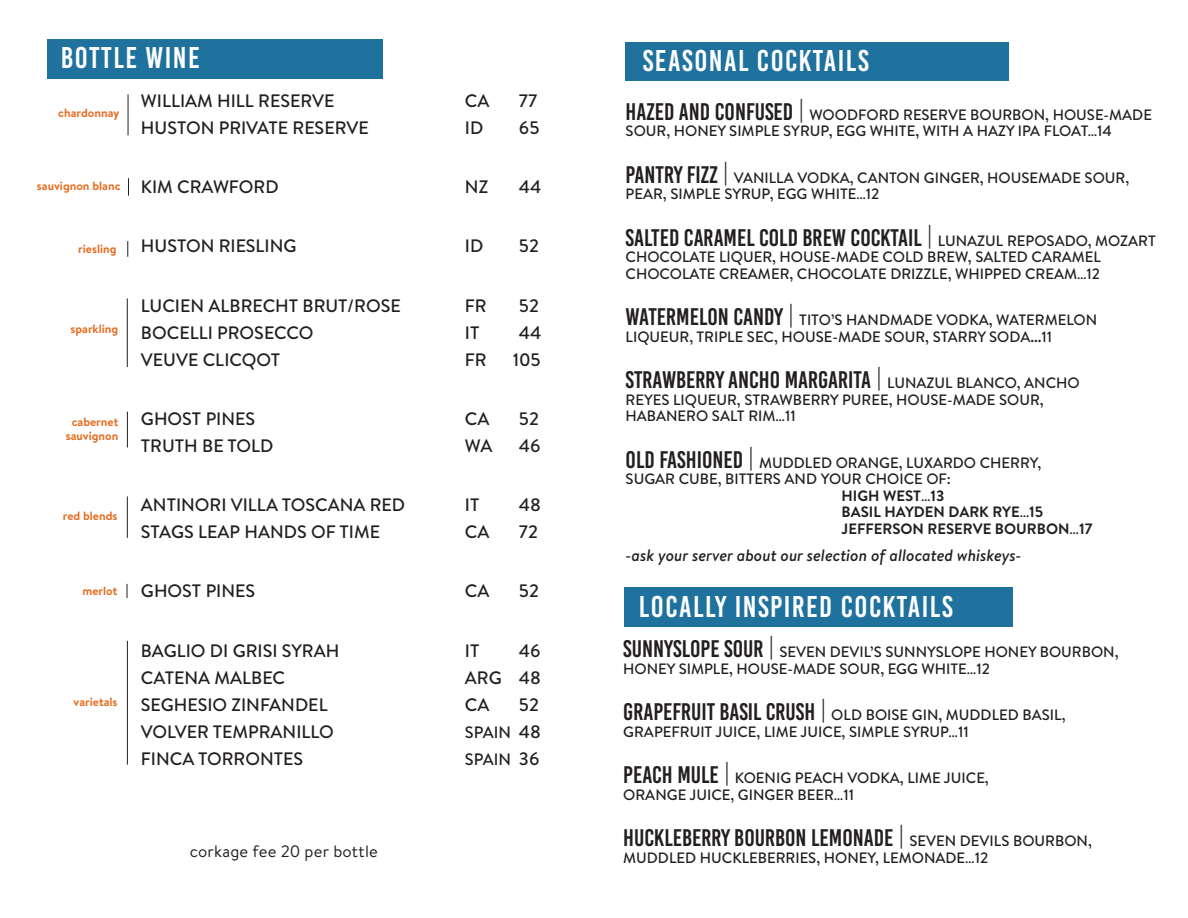
<style>
.page{position:relative;width:1188px;height:918px;background:#fff}
.page>*{position:absolute;margin:0;border:0;box-sizing:border-box;transform-origin:0 0}
.BODY{font:30px "Bebas Kai";letter-spacing:.05em;color:#fff}
.BODY-2{font:24px "Bebas Kai";color:#231f20}
.t1{font:500 18px "Brandon Text";color:#231f20}
.BODY-3{font:italic 500 16.5px "Brandon Text";color:#231f20}
.Paragraph_Style_1{font:16.5px "Brandon Text";letter-spacing:.015em;color:#231f20}
.t2{font:500 16.5px "Brandon Text";color:#231f20}
.BODY-4{font:500 15px/16.5px "Brandon Text";color:#231f20}
.BODY-5{font:700 15px "Brandon Text";color:#231f20}
.t3{font:700 12px "Brandon Text";color:#e76b1f}
.s1{font-size:18px}
.s2{font-family:"Bebas Kai";font-weight:400;font-size:24px}
.s3{font-family:"Brandon Text";font-weight:500}
.s4{font-family:"Brandon Text";font-weight:500;font-size:15px}
.s5{font-weight:500}
</style>
<div class="page">
<div style="left:624px;top:588px;width:389px;height:39px;background:#20729e"></div>
<div style="left:626px;top:42px;width:383px;height:39px;background:#20729e"></div>
<div style="left:48px;top:39px;width:335px;height:40px;background:#20729e"></div>
<hr style="left:128px;top:94px;width:1px;height:41px;background:#231f20">
<svg style="left:127px;top:584px;width:1px;height:14px"></svg>
<hr style="left:127px;top:412px;width:1px;height:35px;background:#231f20">
<svg style="left:127px;top:241px;width:1px;height:16px"></svg>
<hr style="left:127px;top:641px;width:1px;height:124px;background:#231f20">
<hr style="left:127px;top:298px;width:1px;height:69px;background:#231f20">
<svg style="left:128px;top:178px;width:1px;height:18px"></svg>
<hr style="left:127px;top:496px;width:1px;height:42px;background:#231f20">
<p class="BODY" style="left:61px;top:42px;width:140px">BOTTLE WINE</p>
<p class="t1" style="left:141px;top:88px;width:195px">WILLIAM HILL RESERVE</p>
<p class="t1" style="left:465px;top:88px;width:26px">CA</p>
<p class="t1" style="left:519px;top:88px;width:20px">77</p>
<p class="t1" style="left:141px;top:115px;width:229px">HUSTON PRIVATE RESERVE</p>
<p class="t1" style="left:465px;top:115px;width:20px">ID</p>
<p class="t1" style="left:519px;top:115px;width:22px">65</p>
<p class="t3" style="left:58px;top:104px;width:63px">chardonnay</p>
<p class="t3" style="left:37px;top:177px;width:85px">sauvignon blanc</p>
<p class="t3" style="left:78px;top:240px;width:40px">riesling</p>
<p class="t3" style="left:70px;top:321px;width:49px">sparkling</p>
<p class="t3" style="left:72px;top:413px;width:48px">cabernet</p>
<p class="t3" style="left:66px;top:428px;width:54px">sauvignon</p>
<p class="t3" style="left:63px;top:507px;width:56px">red blends</p>
<p class="t3" style="left:83px;top:583px;width:36px">merlot</p>
<p class="t3" style="left:74px;top:693px;width:45px">varietals</p>
<p class="t1" style="left:141px;top:175px;width:139px">KIM CRAWFORD</p>
<p class="t1" style="left:465px;top:175px;width:25px">NZ</p>
<p class="t1" style="left:519px;top:175px;width:24px">44</p>
<p class="t1" style="left:141px;top:234px;width:157px">HUSTON RIESLING</p>
<p class="t1" style="left:465px;top:234px;width:20px">ID</p>
<p class="t1" style="left:519px;top:234px;width:22px">52</p>
<p class="t1" style="left:141px;top:293px;width:261px">LUCIEN ALBRECHT BRUT/ROSE</p>
<p class="t1" style="left:465px;top:293px;width:23px">FR</p>
<p class="t1" style="left:519px;top:293px;width:22px">52</p>
<p class="t1" style="left:141px;top:320px;width:174px">BOCELLI PROSECCO</p>
<p class="t1" style="left:465px;top:320px;width:16px">IT</p>
<p class="t1" style="left:519px;top:320px;width:24px">44</p>
<p class="t1" style="left:141px;top:347px;width:141px">VEUVE CLICQOT</p>
<p class="t1" style="left:465px;top:347px;width:23px">FR</p>
<p class="t1" style="left:513px;top:347px;width:30px">105</p>
<p class="t1" style="left:141px;top:406px;width:116px">GHOST PINES</p>
<p class="t1" style="left:465px;top:406px;width:26px">CA</p>
<p class="t1" style="left:519px;top:406px;width:22px">52</p>
<p class="t1" style="left:141px;top:433px;width:134px">TRUTH BE TOLD</p>
<p class="t1" style="left:465px;top:433px;width:29px">WA</p>
<p class="t1" style="left:519px;top:433px;width:23px">46</p>
<p class="t1" style="left:141px;top:493px;width:266px">ANTINORI VILLA TOSCANA RED</p>
<p class="t1" style="left:465px;top:493px;width:16px">IT</p>
<p class="t1" style="left:519px;top:493px;width:24px">48</p>
<p class="t1" style="left:141px;top:520px;width:241px">STAGS LEAP HANDS OF TIME</p>
<p class="t1" style="left:465px;top:520px;width:26px">CA</p>
<p class="t1" style="left:519px;top:520px;width:21px">72</p>
<p class="t1" style="left:141px;top:579px;width:116px">GHOST PINES</p>
<p class="t1" style="left:465px;top:579px;width:26px">CA</p>
<p class="t1" style="left:519px;top:579px;width:22px">52</p>
<p class="t1" style="left:141px;top:638px;width:200px">BAGLIO DI GRISI SYRAH</p>
<p class="t1" style="left:465px;top:638px;width:16px">IT</p>
<p class="t1" style="left:519px;top:638px;width:23px">46</p>
<p class="t1" style="left:141px;top:665px;width:146px">CATENA MALBEC</p>
<p class="t1" style="left:465px;top:665px;width:78px">ARG 48</p>
<p class="t1" style="left:141px;top:692px;width:188px">SEGHESIO ZINFANDEL</p>
<p class="t1" style="left:465px;top:692px;width:26px">CA</p>
<p class="t1" style="left:519px;top:692px;width:22px">52</p>
<p class="t1" style="left:141px;top:719px;width:194px">VOLVER TEMPRANILLO</p>
<p class="t2" style="left:465px;top:721px;width:78px">SPAIN <span class="s1">48</span></p>
<p class="t1" style="left:141px;top:746px;width:164px">FINCA TORRONTES</p>
<p class="t2" style="left:465px;top:748px;width:76px">SPAIN <span class="s1">36</span></p>
<p class="Paragraph_Style_1" style="left:190px;top:840px;width:189px">corkage fee 20 per bottle</p>
<p class="BODY" style="left:643px;top:45px;width:228px">SEASONAL COCKTAILS</p>
<p class="BODY-4" style="left:626px;top:106px;width:528px"><span class="s2">HAZED AND CONFUSED</span> <sup>|</sup> WOODFORD RESERVE BOURBON, HOUSE-MADE<br>SOUR, HONEY SIMPLE SYRUP, EGG WHITE, WITH A HAZY IPA FLOAT…14</p>
<p class="BODY-4" style="left:626px;top:169px;width:505px"><span class="s2">PANTRY FIZZ</span> <sup>|</sup> VANILLA VODKA, CANTON GINGER, HOUSEMADE SOUR,<br>PEAR, SIMPLE SYRUP, EGG WHITE…12</p>
<p class="BODY-2" style="left:626px;top:224px;width:532px">SALTED CARAMEL COLD BREW COCKTAIL <span class="s3">|</span> <span class="s4">LUNAZUL REPOSADO, MOZART</span></p>
<p class="BODY-4" style="left:626px;top:248px;width:477px">CHOCOLATE LIQUER, HOUSE-MADE COLD BREW, SALTED CARAMEL<br>CHOCOLATE CREAMER, CHOCOLATE DRIZZLE, WHIPPED CREAM…12</p>
<p class="BODY-4" style="left:626px;top:311px;width:473px"><span class="s2">WATERMELON CANDY</span> <sup>|</sup> TITO’S HANDMADE VODKA, WATERMELON<br>LIQUEUR, TRIPLE SEC, HOUSE-MADE SOUR, STARRY SODA...11</p>
<p class="BODY-2" style="left:626px;top:367px;width:456px">STRAWBERRY ANCHO MARGARITA <span class="s3">|</span> <span class="s4">LUNAZUL BLANCO, ANCHO</span></p>
<p class="BODY-4" style="left:626px;top:391px;width:420px">REYES LIQUEUR, STRAWBERRY PUREE, HOUSE-MADE SOUR,</p>
<p class="BODY-4" style="left:626px;top:407px;width:172px">HABANERO SALT RIM…11</p>
<p class="BODY-4" style="left:626px;top:454px;width:417px"><span class="s2">OLD FASHIONED</span> <sup>|</sup> MUDDLED ORANGE, LUXARDO CHERRY,</p>
<p class="BODY-4" style="left:626px;top:470px;width:327px">SUGAR CUBE, BITTERS AND YOUR CHOICE OF:</p>
<p class="BODY-5" style="left:842px;top:485px;width:105px">HIGH WEST<span class="s5">…</span>13</p>
<p class="BODY-5" style="left:842px;top:501px;width:203px">BASIL HAYDEN DARK RYE<span class="s5">…</span>15</p>
<p class="BODY-5" style="left:842px;top:518px;width:252px">JEFFERSON RESERVE BOURBON<span class="s5">…</span>17</p>
<p class="BODY-3" style="left:626px;top:543px;width:397px">-ask your server about our selection of allocated whiskeys-</p>
<p class="BODY" style="left:639px;top:590px;width:315px">LOCALLY INSPIRED COCKTAILS</p>
<p class="BODY-4" style="left:623px;top:644px;width:497px"><span class="s2">SUNNYSLOPE SOUR</span> <sup>|</sup> SEVEN DEVIL’S SUNNYSLOPE HONEY BOURBON,<br>HONEY SIMPLE, HOUSE-MADE SOUR, EGG WHITE…12</p>
<p class="BODY-4" style="left:623px;top:707px;width:444px"><span class="s2">GRAPEFRUIT BASIL CRUSH</span> <sup>|</sup> OLD BOISE GIN, MUDDLED BASIL,<br>GRAPEFRUIT JUICE, LIME JUICE, SIMPLE SYRUP…11</p>
<p class="BODY-4" style="left:623px;top:770px;width:367px"><span class="s2">PEACH MULE</span> <sup>|</sup> KOENIG PEACH VODKA, LIME JUICE,</p>
<p class="BODY-4" style="left:623px;top:786px;width:232px">ORANGE JUICE, GINGER BEER…11</p>
<p class="BODY-2" style="left:623px;top:825px;width:470px">HUCKLEBERRY BOURBON LEMONADE <span class="s3">|</span> <span class="s4">SEVEN DEVILS BOURBON,</span></p>
<p class="BODY-4" style="left:623px;top:849px;width:367px">MUDDLED HUCKLEBERRIES, HONEY, LEMONADE…12</p>
</div>
